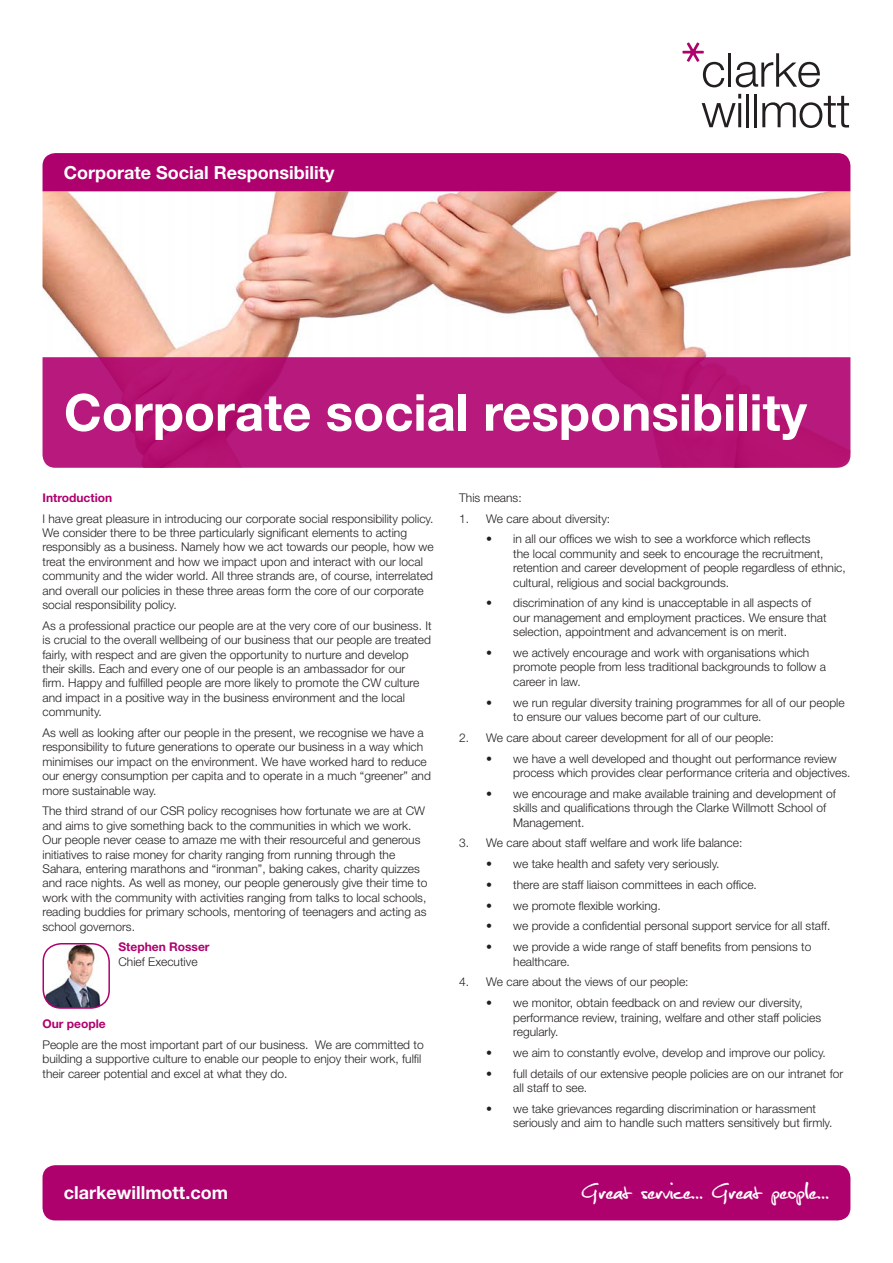
<style>
.page{position:relative;width:893px;height:1263px;background:#fff}
.page>*{position:absolute;margin:0;border:0;box-sizing:border-box;transform-origin:0 0}
.t1{font:700 51px "Helvetica Neue LT Std";color:#fff}
.t2{font:31.5px "Christopherhand";color:#fff}
.t3{font:700 18px "Helvetica Neue LT Std";color:#fff}
.Body{font:300 12px/14.4px "Helvetica Neue LT Std";color:#231f20}
.Body_Subhead{font:700 12px "Helvetica Neue LT Std";color:#af016e}
.Body-2{font:700 12px "Helvetica Neue LT Std";color:#af016e}
</style>
<div class="page">
<img style="left:43px;top:191px;width:807px;height:166px">
<div style="left:43px;top:1165px;width:807px;height:55px;background:#af016e;border-radius:13px"></div>
<svg style="left:43px;top:357px;width:807px;height:111px;fill:#b71a7c"></svg>
<div style="left:43px;top:153px;width:807px;height:38px;background:#af016e"></div>
<hr style="left:728px;top:53px;width:3px;height:34px;background:#231f20">
<svg style="left:736px;top:53px;width:84px;height:34px"></svg>
<svg style="left:702px;top:94px;width:39px;height:33px"></svg>
<hr style="left:746px;top:94px;width:3px;height:33px;background:#231f20">
<hr style="left:754px;top:94px;width:3px;height:33px;background:#231f20">
<svg style="left:762px;top:96px;width:87px;height:32px"></svg>
<svg style="left:682px;top:43px;width:42px;height:44px"></svg>
<img style="left:43px;top:944px;width:66px;height:64px">
<div style="left:43px;top:943px;width:67px;height:66px;border:2px solid #af016e;border-radius:18px"></div>
<p class="t3" style="left:64px;top:161px;width:272px">Corporate Social Responsibility</p>
<p class="t1" style="left:64px;top:381px;width:744px">Corporate social responsibility</p>
<p class="Body_Subhead" style="left:43px;top:490px;width:71px">Introduction</p>
<p class="Body" style="left:43px;top:511px;width:393px">I have great pleasure in introducing our corporate social responsibility policy.<br>We consider there to be three particularly significant elements to acting responsibly as a business. Namely how we act towards our people, how we treat the environment and how we impact upon and interact with our local community and the wider world. All three strands are, of course, interrelated and overall our policies in these three areas form the core of our corporate social responsibility policy.</p>
<p class="Body" style="left:43px;top:618px;width:391px">As a professional practice our people are at the very core of our business. It is crucial to the overall wellbeing of our business that our people are treated fairly, with respect and are given the opportunity to nurture and develop their skills. Each and every one of our people is an ambassador for our<br>firm. Happy and fulfilled people are more likely to promote the CW culture and impact in a positive way in the business environment and the local community.</p>
<p class="Body" style="left:43px;top:725px;width:390px">As well as looking after our people in the present, we recognise we have a responsibility to future generations to operate our business in a way which minimises our impact on the environment. We have worked hard to reduce our energy consumption per capita and to operate in a much “greener” and more sustainable way.</p>
<p class="Body" style="left:43px;top:804px;width:386px">The third strand of our CSR policy recognises how fortunate we are at CW and aims to give something back to the communities in which we work.<br>Our people never cease to amaze me with their resourceful and generous initiatives to raise money for charity ranging from running through the Sahara, entering marathons and “ironman”, baking cakes, charity quizzes and race nights. As well as money, our people generously give their time to work with the community with activities ranging from talks to local schools, reading buddies for primary schools, mentoring of teenagers and acting as school governors.</p>
<p class="Body-2" style="left:118px;top:940px;width:93px">Stephen Rosser</p>
<p class="Body" style="left:118px;top:954px;width:81px">Chief Executive</p>
<p class="Body_Subhead" style="left:43px;top:1016px;width:65px">Our people</p>
<p class="Body" style="left:43px;top:1037px;width:383px">People are the most important part of our business. We are committed to building a supportive culture to enable our people to enjoy their work, fulfil their career potential and excel at what they do.</p>
<p class="Body" style="left:459px;top:490px;width:64px">This means:</p>
<p class="Body" style="left:459px;top:511px;width:153px">1. We care about diversity:</p>
<p class="Body" style="left:513px;top:532px;width:334px;text-indent:-27px">• in all our offices we wish to see a workforce which reflects<br>the local community and seek to encourage the recruitment, retention and career development of people regardless of ethnic, cultural, religious and social backgrounds.</p>
<p class="Body" style="left:513px;top:596px;width:315px;text-indent:-27px">• discrimination of any kind is unacceptable in all aspects of our management and employment practices. We ensure that selection, appointment and advancement is on merit.</p>
<p class="Body" style="left:513px;top:645px;width:314px;text-indent:-27px">• we actively encourage and work with organisations which promote people from less traditional backgrounds to follow a career in law.</p>
<p class="Body" style="left:513px;top:695px;width:333px;text-indent:-27px">• we run regular diversity training programmes for all of our people to ensure our values become part of our culture.</p>
<p class="Body" style="left:459px;top:730px;width:316px">2. We care about career development for all of our people:</p>
<p class="Body" style="left:513px;top:751px;width:339px;text-indent:-27px">• we have a well developed and thought out performance review process which provides clear performance criteria and objectives.</p>
<p class="Body" style="left:513px;top:786px;width:324px;text-indent:-27px">• we encourage and make available training and development of skills and qualifications through the Clarke Willmott School of<br>Management.</p>
<p class="Body" style="left:459px;top:835px;width:285px">3. We care about staff welfare and work life balance:</p>
<p class="Body" style="left:486px;top:856px;width:235px">• we take health and safety very seriously.</p>
<p class="Body" style="left:486px;top:877px;width:272px">• there are staff liaison committees in each office.</p>
<p class="Body" style="left:486px;top:898px;width:176px">• we promote flexible working.</p>
<p class="Body" style="left:486px;top:919px;width:346px">• we provide a confidential personal support service for all staff.</p>
<p class="Body" style="left:513px;top:939px;width:300px;text-indent:-27px">• we provide a wide range of staff benefits from pensions to healthcare.</p>
<p class="Body" style="left:459px;top:975px;width:231px">4. We care about the views of our people:</p>
<p class="Body" style="left:513px;top:995px;width:309px;text-indent:-27px">• we monitor, obtain feedback on and review our diversity, performance review, training, welfare and other staff policies regularly.</p>
<p class="Body" style="left:486px;top:1045px;width:341px">• we aim to constantly evolve, develop and improve our policy.</p>
<p class="Body" style="left:513px;top:1066px;width:332px;text-indent:-27px">• full details of our extensive people policies are on our intranet for all staff to see.</p>
<p class="Body" style="left:513px;top:1101px;width:321px;text-indent:-27px">• we take grievances regarding discrimination or harassment seriously and aim to handle such matters sensitively but firmly.</p>
<p class="t3" style="left:64px;top:1182px;width:166px">clarkewillmott.com</p>
<p class="t2" style="left:582px;top:1176px;width:249px">Great service... Great people...</p>
</div>
